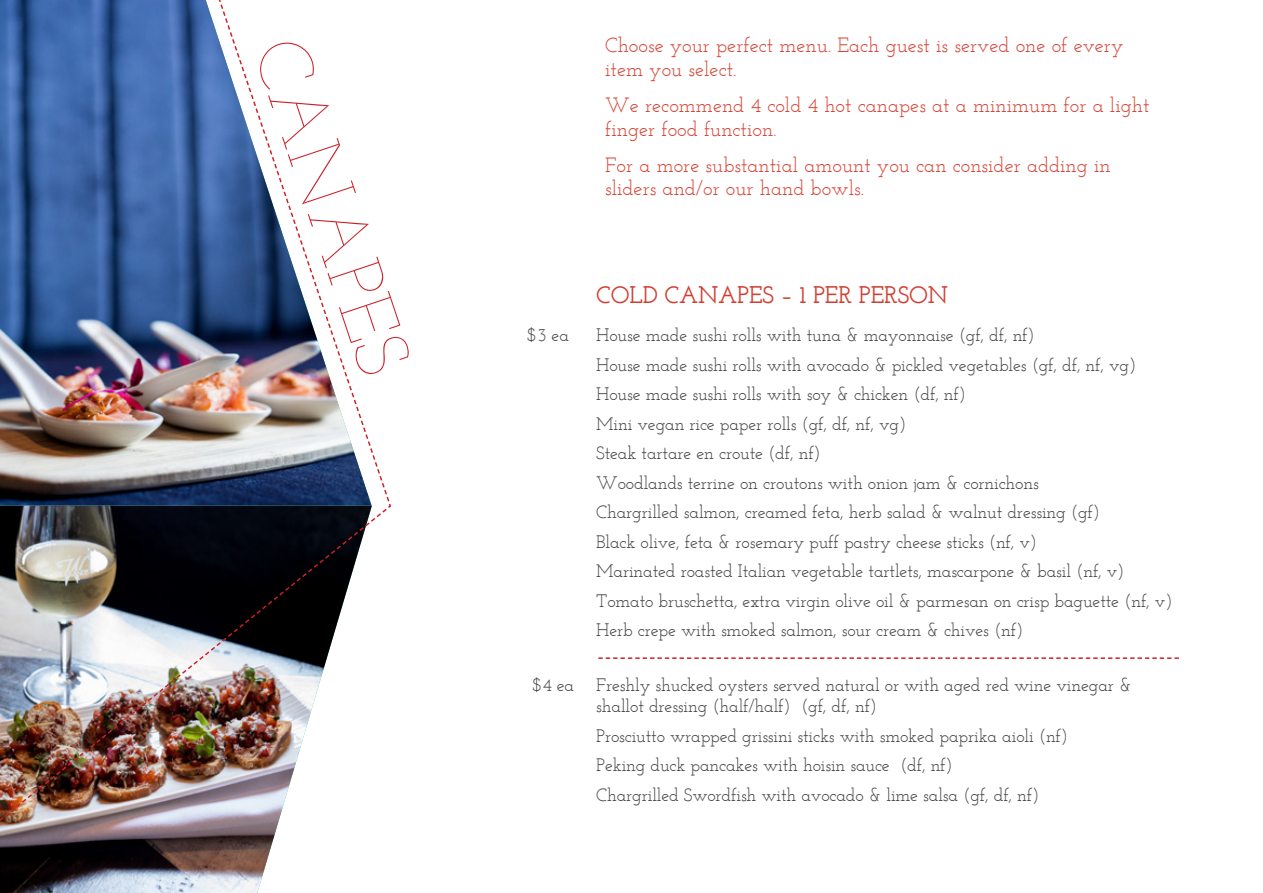
<style>
.page{position:relative;width:1263px;height:893px;background:#fff}
.page>*{position:absolute;margin:0;border:0;box-sizing:border-box;transform-origin:0 0}
.t1{font:100 75px "Josefin Slab";color:#cc2027}
.t2{font:600 24px "Josefin Slab";letter-spacing:-.01em;color:#d03f31}
.t3{font:20.55px/23.5px "Josefin Slab";color:#d64234}
.t4{font:18px/29.5px "Josefin Slab";letter-spacing:-.01em;color:#414142}
</style>
<div class="page">
<svg style="left:0;top:881px;width:261px;height:12px;background:#a9b1bc"></svg>
<svg style="left:598px;top:657px;width:581px;height:2px"></svg>
<img style="left:0;top:0;width:391px;height:881px">
<h1 class="t1" style="left:321px;top:28px;width:349px;rotate:72deg">CANAPES</h1>
<p class="t3" style="left:605px;top:34px;width:520px">Choose your perfect menu. Each guest is served one of every item you select.</p>
<p class="t3" style="left:605px;top:93px;width:546px">We recommend 4 cold 4 hot canapes at a minimum for a light finger food function.</p>
<p class="t3" style="left:605px;top:153px;width:507px">For a more substantial amount you can consider adding in sliders and/or our hand bowls.</p>
<h2 class="t2" style="left:596px;top:281px;width:353px">COLD CANAPES – 1 PER PERSON</h2>
<p class="t4" style="left:527px;top:320px;width:43px">$3 ea</p>
<p class="t4" style="left:596px;top:320px;width:578px">House made sushi rolls with tuna &amp; mayonnaise (gf, df, nf)<br>House made sushi rolls with avocado &amp; pickled vegetables (gf, df, nf, vg)<br>House made sushi rolls with soy &amp; chicken (df, nf)<br>Mini vegan rice paper rolls (gf, df, nf, vg)<br>Steak tartare en croute (df, nf)<br>Woodlands terrine on croutons with onion jam &amp; cornichons<br>Chargrilled salmon, creamed feta, herb salad &amp; walnut dressing (gf)<br>Black olive, feta &amp; rosemary puff pastry cheese sticks (nf, v)<br>Marinated roasted Italian vegetable tartlets, mascarpone &amp; basil (nf, v)<br>Tomato bruschetta, extra virgin olive oil &amp; parmesan on crisp baguette (nf, v)<br>Herb crepe with smoked salmon, sour cream &amp; chives (nf)</p>
<p class="t4" style="left:596px;top:674px;width:537px;line-height:21px;text-indent:-64px">$4 ea Freshly shucked oysters served natural or with aged red wine vinegar &amp; shallot dressing (half/half) (gf, df, nf)</p>
<p class="t4" style="left:596px;top:721px;width:473px">Prosciutto wrapped grissini sticks with smoked paprika aioli (nf)<br>Peking duck pancakes with hoisin sauce (df, nf)<br>Chargrilled Swordfish with avocado &amp; lime salsa (gf, df, nf)</p>
</div>
